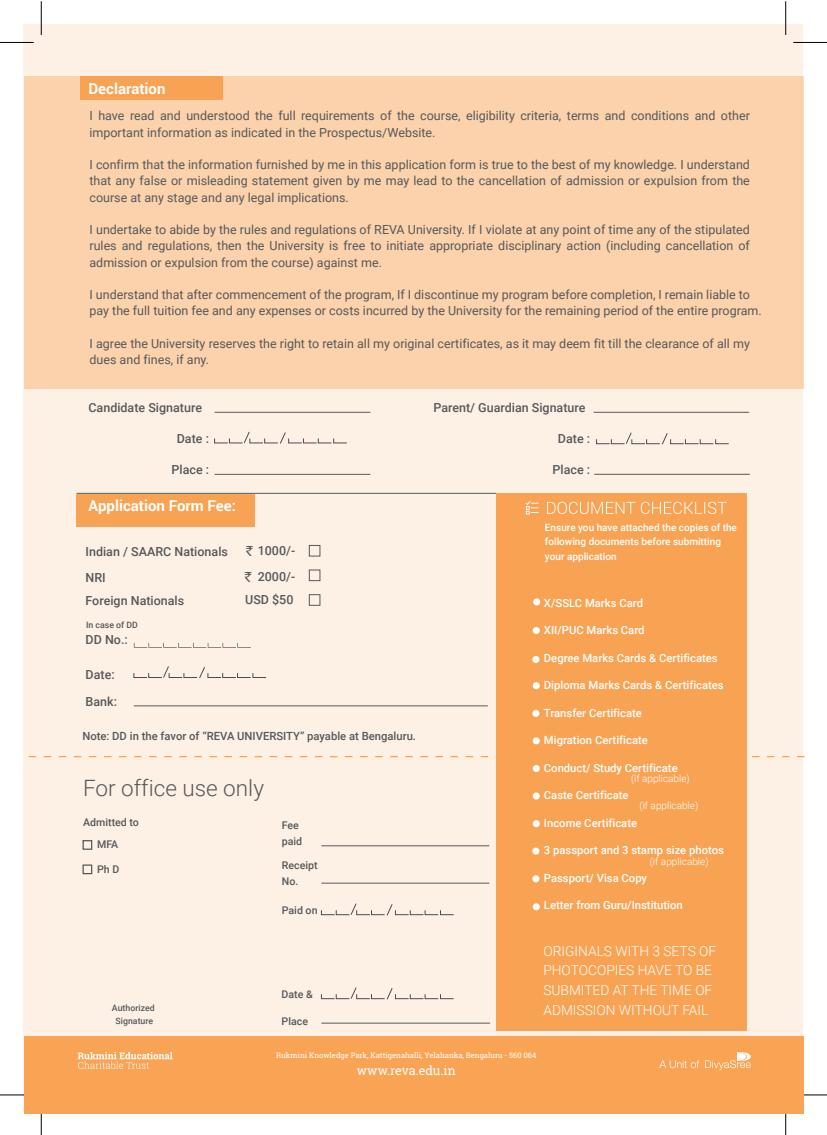
<style>
.page{position:relative;width:827px;height:1135px;background:#fff}
.page>*{position:absolute;margin:0;border:0;box-sizing:border-box;transform-origin:0 0}
.t1{font:300 22.5px "Roboto";color:#57585a}
.t2{font:700 15px "Roboto";color:#fff}
.t3{font:300 13.75px/19.8px "Roboto";color:#fff}
.t4{font:13.75px "Indian Rupee";color:#57585a}
.t5{font:12.5px/16.2px "Roboto";color:#57585a}
.t6{font:500 12.5px/26.6px "Roboto";color:#57585a}
.t7{font:12.5px "Roboto Slab";color:#fff}
.t8{font:500 11.25px "Roboto";color:#fff}
.t9{font:500 11.25px "Roboto";color:#57585a}
.t10{font:500 10.62px/16px "Roboto";color:#57585a}
.t11{font:500 10px/14.5px "Roboto";color:#fff}
.t12{font:300 10px "Roboto";color:#fff}
.t13{font:500 8.75px/13.8px "Roboto";color:#57585a;text-align:center}
.t14{font:7.5px "Roboto Slab";color:#fff}
.s1{font-family:"Indian Rupee";font-weight:400;font-size:13.75px}
</style>
<div class="page">
<div style="left:24px;top:24px;width:779px;height:1087px;background:#fdf1e5"></div>
<hr style="left:0;top:42px;width:34px;height:1px;background:#000">
<hr style="left:793px;top:42px;width:34px;height:1px;background:#000">
<hr style="left:0;top:1095px;width:34px;height:1px;background:#000">
<hr style="left:793px;top:1095px;width:34px;height:1px;background:#000">
<hr style="left:41px;top:1px;width:1px;height:34px;background:#000">
<hr style="left:41px;top:1102px;width:1px;height:33px;background:#000">
<hr style="left:785px;top:1px;width:1px;height:34px;background:#000">
<hr style="left:785px;top:1102px;width:1px;height:33px;background:#000">
<div style="left:24px;top:1036px;width:779px;height:77px;background:#f9a455"></div>
<svg style="left:78px;top:1052px;width:94px;height:17px"></svg>
<svg style="left:705px;top:1052px;width:45px;height:18px"></svg>
<svg style="left:659px;top:1060px;width:40px;height:8px"></svg>
<div style="left:24px;top:76px;width:779px;height:313px;background:#fbd2ab"></div>
<div style="left:80px;top:76px;width:142px;height:24px;background:#f8a353"></div>
<div style="left:77px;top:494px;width:178px;height:32px;background:#f8a353"></div>
<hr style="left:77px;top:493px;width:419px;height:1px;background:#57585a">
<svg style="left:134px;top:643px;width:117px;height:5px"></svg>
<div style="left:309px;top:594px;width:11px;height:12px;border:1px solid #57585a"></div>
<div style="left:309px;top:570px;width:11px;height:11px;border:1px solid #57585a"></div>
<hr style="left:321px;top:1023px;width:169px;height:1px;background:#57585a">
<hr style="left:321px;top:845px;width:168px;height:1px;background:#57585a">
<hr style="left:321px;top:883px;width:168px;height:1px;background:#57585a">
<hr style="left:134px;top:705px;width:354px;height:1px;background:#57585a">
<div style="left:82px;top:864px;width:10px;height:10px;border:1px solid #57585a"></div>
<div style="left:82px;top:840px;width:10px;height:10px;border:1px solid #57585a"></div>
<div style="left:495px;top:493px;width:251px;height:538px;background:#f8a353"></div>
<div style="left:309px;top:545px;width:11px;height:11px;border:1px solid #57585a"></div>
<svg style="left:321px;top:903px;width:133px;height:13px"></svg>
<svg style="left:133px;top:666px;width:134px;height:13px"></svg>
<svg style="left:321px;top:987px;width:133px;height:13px"></svg>
<hr style="left:214px;top:474px;width:156px;height:1px;background:#57585a">
<hr style="left:594px;top:474px;width:155px;height:1px;background:#57585a">
<hr style="left:214px;top:412px;width:156px;height:1px;background:#57585a">
<hr style="left:593px;top:412px;width:156px;height:1px;background:#57585a">
<svg style="left:214px;top:431px;width:133px;height:13px"></svg>
<svg style="left:596px;top:432px;width:133px;height:13px"></svg>
<div style="left:532px;top:737px;width:8px;height:7px;background:#fff;border-radius:50%"></div>
<div style="left:532px;top:792px;width:8px;height:7px;background:#fff;border-radius:50%"></div>
<div style="left:532px;top:820px;width:8px;height:7px;background:#fff;border-radius:50%"></div>
<div style="left:532px;top:847px;width:7px;height:8px;background:#fff;border-radius:50%"></div>
<div style="left:532px;top:875px;width:7px;height:7px;background:#fff;border-radius:50%"></div>
<div style="left:532px;top:903px;width:8px;height:7px;background:#fff;border-radius:50%"></div>
<div style="left:533px;top:598px;width:7px;height:7px;background:#fff;border-radius:50%"></div>
<div style="left:532px;top:627px;width:8px;height:7px;background:#fff;border-radius:50%"></div>
<div style="left:532px;top:656px;width:7px;height:7px;background:#fff;border-radius:50%"></div>
<div style="left:532px;top:682px;width:8px;height:7px;background:#fff;border-radius:50%"></div>
<div style="left:532px;top:710px;width:7px;height:7px;background:#fff;border-radius:50%"></div>
<div style="left:532px;top:765px;width:8px;height:7px;background:#fff;border-radius:50%"></div>
<p class="t2" style="left:88px;top:78px;width:79px">Declaration</p>
<p class="t5" style="left:89px;top:107px;width:662px">I have read and understood the full requirements of the course, eligibility criteria, terms and conditions and other important information as indicated in the Prospectus/Website.</p>
<p class="t5" style="left:89px;top:156px;width:662px;text-align:justify">I confirm that the information furnished by me in this application form is true to the best of my knowledge. I understand that any false or misleading statement given by me may lead to the cancellation of admission or expulsion from the course at any stage and any legal implications.</p>
<p class="t5" style="left:89px;top:221px;width:662px;text-align:justify">I undertake to abide by the rules and regulations of REVA University. If I violate at any point of time any of the stipulated rules and regulations, then the University is free to initiate appropriate disciplinary action (including cancellation of admission or expulsion from the course) against me.</p>
<p class="t5" style="left:89px;top:286px;width:673px">I understand that after commencement of the program, If I discontinue my program before completion, I remain liable to pay the full tuition fee and any expenses or costs incurred by the University for the remaining period of the entire program.</p>
<p class="t5" style="left:89px;top:335px;width:662px">I agree the University reserves the right to retain all my original certificates, as it may deem fit till the clearance of all my dues and fines, if any.</p>
<p class="t6" style="left:433px;top:394px;width:154px">Parent/ Guardian Signature</p>
<p class="t6" style="left:88px;top:394px;width:115px">Candidate Signature</p>
<p class="t6" style="left:177px;top:425px;width:34px">Date :</p>
<p class="t6" style="left:558px;top:425px;width:34px">Date :</p>
<p class="t6" style="left:171px;top:456px;width:39px">Place :</p>
<p class="t6" style="left:552px;top:456px;width:39px">Place :</p>
<p class="t2" style="left:88px;top:496px;width:149px">Application Form Fee:</p>
<p class="t6" style="left:86px;top:538px;width:144px">Indian / SAARC Nationals</p>
<p class="t6" style="left:86px;top:565px;width:100px;line-height:23px">NRI<br>Foreign Nationals</p>
<p class="t13" style="left:86px;top:617px;width:53px">In case of DD</p>
<p class="t6" style="left:86px;top:626px;width:44px">DD No.:</p>
<p class="t6" style="left:86px;top:661px;width:33px">Date:<br>Bank:</p>
<p class="t6" style="left:246px;top:537px;width:51px"><span class="s1">`</span>1000/-</p>
<p class="t4" style="left:245px;top:569px;width:30px">`</p>
<p class="t6" style="left:258px;top:562px;width:39px">2000/-</p>
<p class="t6" style="left:245px;top:585px;width:50px">USD $50</p>
<p class="t9" style="left:82px;top:728px;width:335px">Note: DD in the favor of “REVA UNIVERSITY” payable at Bengaluru.</p>
<h1 class="t1" style="left:83px;top:773px;width:182px">For office use only</h1>
<p class="t10" style="left:83px;top:814px;width:57px">Admitted to</p>
<p class="t10" style="left:97px;top:836px;width:23px">MFA</p>
<p class="t10" style="left:97px;top:860px;width:24px">Ph D</p>
<p class="t10" style="left:282px;top:816px;width:22px">Fee paid</p>
<p class="t10" style="left:282px;top:857px;width:37px">Receipt<br>No.</p>
<p class="t10" style="left:282px;top:902px;width:37px">Paid on</p>
<p class="t13" style="left:112px;top:1000px;width:44px">Authorized<br>Signature</p>
<p class="t10" style="left:281px;top:986px;width:33px">Date &amp;</p>
<p class="t10" style="left:281px;top:1012px;width:28px">Place</p>
<p class="t11" style="left:545px;top:520px;width:193px">Ensure you have attached the copies of the following documents before submitting your application</p>
<p class="t8" style="left:544px;top:595px;width:101px">X/SSLC Marks Card</p>
<p class="t8" style="left:544px;top:623px;width:102px">XII/PUC Marks Card</p>
<p class="t8" style="left:544px;top:650px;width:175px">Degree Marks Cards &amp; Certificates</p>
<p class="t8" style="left:544px;top:678px;width:181px">Diploma Marks Cards &amp; Certificates</p>
<p class="t8" style="left:544px;top:705px;width:99px">Transfer Certificate</p>
<p class="t8" style="left:544px;top:733px;width:105px">Migration Certificate</p>
<p class="t8" style="left:544px;top:760px;width:135px">Conduct/ Study Certificate</p>
<p class="t8" style="left:544px;top:788px;width:86px">Caste Certificate</p>
<p class="t8" style="left:544px;top:815px;width:95px">Income Certificate</p>
<p class="t8" style="left:544px;top:842px;width:181px">3 passport and 3 stamp size photos</p>
<p class="t8" style="left:544px;top:870px;width:105px">Passport/ Visa Copy</p>
<p class="t8" style="left:544px;top:897px;width:140px">Letter from Guru/Institution</p>
<p class="t12" style="left:631px;top:771px;width:60px">(if applicable)</p>
<p class="t12" style="left:639px;top:799px;width:60px">(if applicable)</p>
<p class="t12" style="left:649px;top:854px;width:60px">(if applicable)</p>
<p class="t3" style="left:543px;top:940px;width:174px">ORIGINALS WITH 3 SETS OF<br>PHOTOCOPIES HAVE TO BE<br>SUBMITED AT THE TIME OF<br>ADMISSION WITHOUT FAIL</p>
<p class="t14" style="left:276px;top:1050px;width:262px">Rukmini Knowledge Park, Kattigenahalli, Yelahanka, Bengaluru - 560 064</p>
<p class="t7" style="left:357px;top:1062px;width:100px">www.reva.edu.in</p>
</div>
